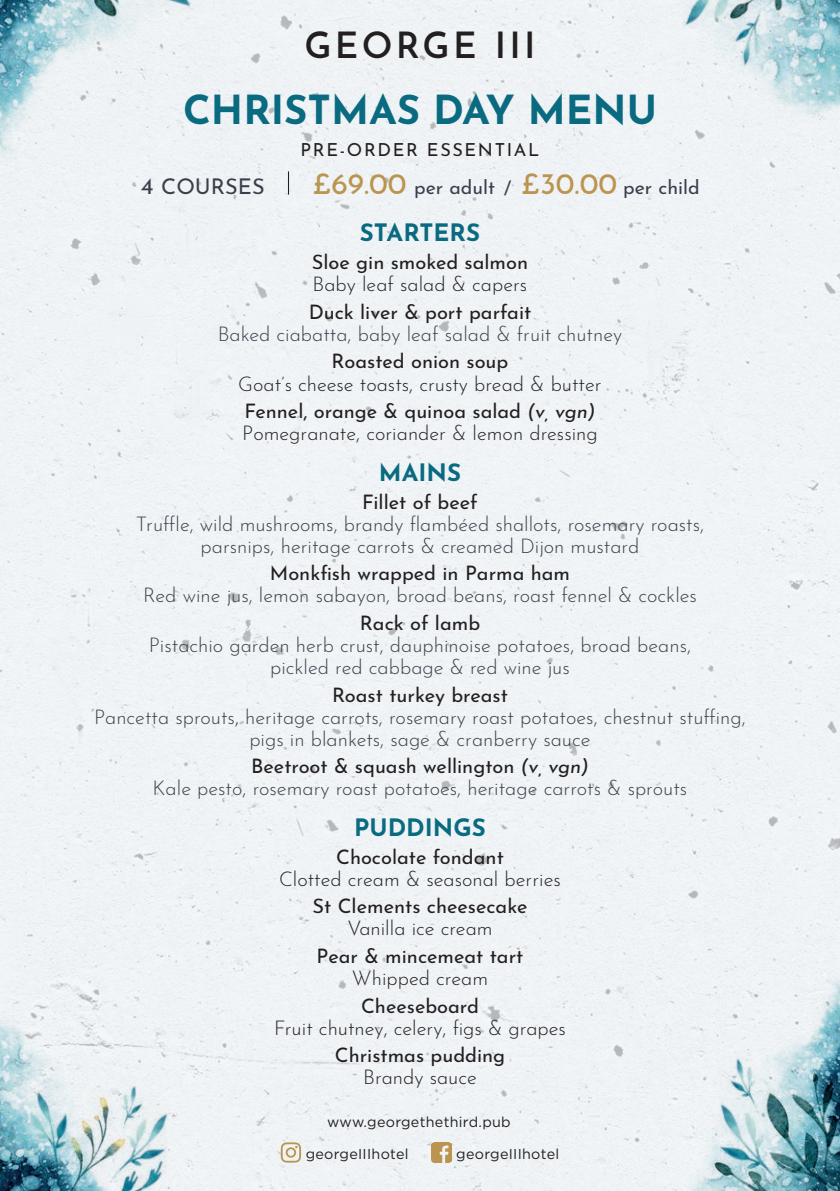
<style>
.page{position:relative;width:840px;height:1191px;background:#fff}
.page>*{position:absolute;margin:0;border:0;box-sizing:border-box;transform-origin:0 0}
.t1{font:700 40px "Josefin Sans";color:#096a80}
.t2{font:600 36px "Josefin Sans";letter-spacing:.09em;color:#231f20}
.t3{font:30px "Josefin Sans";color:#bb944f}
.t4{font:700 24px "Josefin Sans";color:#096a80}
.t5{font:21.8px "Josefin Sans";color:#3b3f4c}
.t6{font:300 20px/22px "Josefin Sans";color:#3c3f4c;text-align:center}
.t7{font:300 20px/27.6px "Josefin Sans";color:#231f20;text-align:center}
.t8{font:20px "Josefin Sans";color:#231f20}
.t9{font:19.6px "Josefin Sans";color:#3b3f4c}
.t10{font:18px "Josefin Sans";letter-spacing:.09em;color:#231f20}
.t11{font:14.4px "Gotham";letter-spacing:.02em;color:#231f20}
.s1{font-size:23.8px}
.s2{font-weight:400}
.s3{font-weight:400;font-style:italic}
.s4{font-weight:400;color:#231f20}
.s5{font-weight:400;font-style:italic;color:#231f20}
</style>
<div class="page">
<div style="left:0;top:0;width:839px;height:1191px;background:#eff3f5"></div>
<img style="left:0;top:0;width:233px;height:225px">
<img style="left:645px;top:0;width:194px;height:129px">
<img style="left:0;top:985px;width:178px;height:206px">
<img style="left:666px;top:951px;width:173px;height:240px">
<svg style="left:288px;top:171px;width:1px;height:24px"></svg>
<img style="left:431px;top:1142px;width:20px;height:20px">
<svg style="left:280px;top:1142px;width:21px;height:20px"></svg>
<h2 class="t2" style="left:304px;top:14px;width:232px">GEORGE III</h2>
<h1 class="t1" style="left:183px;top:75px;width:475px">CHRISTMAS DAY MENU</h1>
<p class="t10" style="left:300px;top:135px;width:240px">PRE-ORDER ESSENTIAL</p>
<p class="t5" style="left:141px;top:168px;width:125px"><span class="s1">4</span> COURSES</p>
<h3 class="t3" style="left:312px;top:158px;width:95px">£69.00</h3>
<h3 class="t3" style="left:521px;top:158px;width:97px">£30.00</h3>
<p class="t9" style="left:414px;top:171px;width:98px">per adult /</p>
<p class="t9" style="left:622px;top:171px;width:78px">per child</p>
<p class="t4" style="left:360px;top:212px;width:121px">STARTERS</p>
<p class="t8" style="left:311px;top:245px;width:218px">Sloe gin smoked salmon</p>
<p class="t7" style="left:312px;top:268px;width:216px">Baby leaf salad &amp; capers</p>
<p class="t8" style="left:308px;top:295px;width:224px">Duck liver &amp; port parfait</p>
<p class="t6" style="left:218px;top:321px;width:405px">Baked ciabatta, baby leaf salad &amp; fruit chutney</p>
<p class="t8" style="left:331px;top:345px;width:178px">Roasted onion soup</p>
<p class="t7" style="left:238px;top:368px;width:365px">Goat’s cheese toasts, crusty bread &amp; butter<br><span class="s2">Fennel, orange &amp; quinoa salad</span> <span class="s3">(v, vgn)</span></p>
<p class="t7" style="left:242px;top:417px;width:357px">Pomegranate, coriander &amp; lemon dressing</p>
<p class="t4" style="left:379px;top:451px;width:83px">MAINS</p>
<p class="t8" style="left:362px;top:485px;width:117px">Fillet of beef</p>
<p class="t6" style="left:136px;top:510px;width:569px">Truffle, wild mushrooms, brandy flambéed shallots, rosemary roasts, parsnips, heritage carrots &amp; creamed Dijon mustard</p>
<p class="t8" style="left:270px;top:556px;width:301px">Monkfish wrapped in Parma ham</p>
<p class="t6" style="left:143px;top:582px;width:555px">Red wine jus, lemon sabayon, broad beans, roast fennel &amp; cockles</p>
<p class="t8" style="left:359px;top:606px;width:122px">Rack of lamb</p>
<p class="t6" style="left:149px;top:632px;width:543px">Pistachio garden herb crust, dauphinoise potatoes, broad beans, pickled red cabbage &amp; red wine jus</p>
<p class="t8" style="left:332px;top:678px;width:177px">Roast turkey breast</p>
<p class="t6" style="left:94px;top:703px;width:653px">Pancetta sprouts, heritage carrots, rosemary roast potatoes, chestnut stuffing, pigs in blankets, sage &amp; cranberry sauce</p>
<p class="t6" style="left:152px;top:753px;width:536px"><span class="s4">Beetroot &amp; squash wellington</span> <span class="s5">(v, vgn)<br></span>Kale pesto, rosemary roast potatoes, heritage carrots &amp; sprouts</p>
<p class="t4" style="left:354px;top:806px;width:133px">PUDDINGS</p>
<p class="t8" style="left:336px;top:840px;width:169px">Chocolate fondant</p>
<p class="t7" style="left:279px;top:863px;width:283px">Clotted cream &amp; seasonal berries</p>
<p class="t8" style="left:312px;top:889px;width:216px">St Clements cheesecake</p>
<p class="t7" style="left:347px;top:912px;width:147px">Vanilla ice cream</p>
<p class="t8" style="left:316px;top:939px;width:208px">Pear &amp; mincemeat tart</p>
<p class="t7" style="left:352px;top:962px;width:138px">Whipped cream</p>
<p class="t8" style="left:361px;top:989px;width:119px">Cheeseboard</p>
<p class="t7" style="left:274px;top:1012px;width:293px">Fruit chutney, celery, figs &amp; grapes</p>
<p class="t8" style="left:334px;top:1038px;width:172px">Christmas pudding</p>
<p class="t7" style="left:363px;top:1061px;width:115px">Brandy sauce</p>
<p class="t11" style="left:327px;top:1112px;width:185px">www.georgethethird.pub</p>
<p class="t11" style="left:305px;top:1145px;width:104px">georgeIIIhotel</p>
<p class="t11" style="left:456px;top:1145px;width:104px">georgeIIIhotel</p>
</div>
